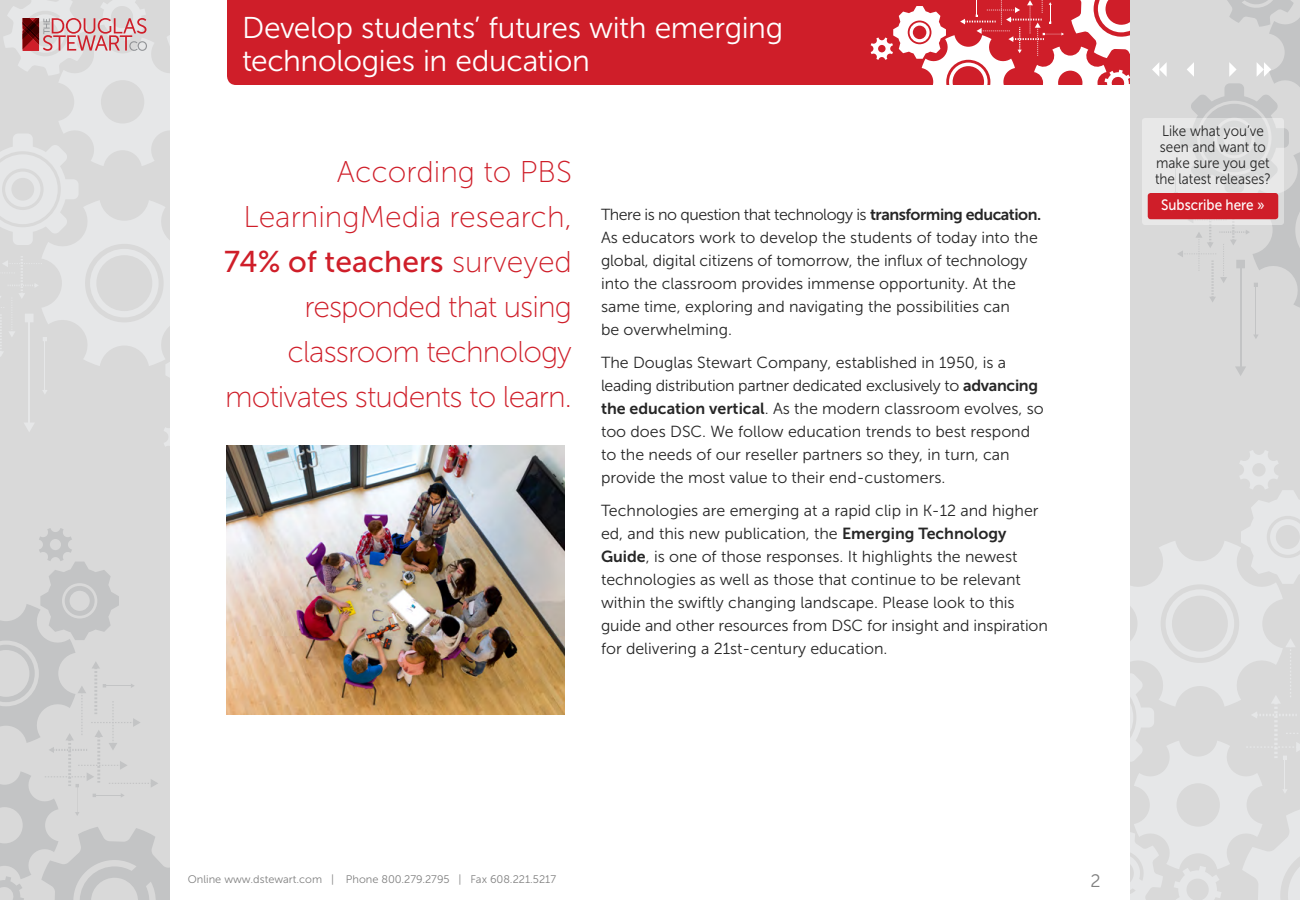
<style>
.page{position:relative;width:1300px;height:900px;background:#fff}
.page>*{position:absolute;margin:0;border:0;box-sizing:border-box;transform-origin:0 0}
.t1{font:30px/45px "Museo Sans 100";letter-spacing:-.03em;color:#cf1e29;text-align:right}
.t2{font:30px/33px "Museo Sans 300";letter-spacing:-.01em;color:#fff}
.t3{font:30px/45px "Museo Sans 100";color:#cf1e29;text-align:right}
.t4{font:30px "Museo Sans 500";color:#cf1e29}
.t5{font:18px "Museo Sans 300";color:#808080}
.t6{font:16px/23px "Museo Sans 300";color:#262626}
.t7{font:15px/16px "Museo Sans 300";color:#262626;text-align:center;scale:.9 1}
.t8{font:15px "Museo Sans 500";color:#fff;scale:.9 1}
.t9{font:11px "Museo Sans 300";color:#808080}
.s1{font-family:"Museo Sans 100"}
.s2{font-family:"Museo Sans 700"}
</style>
<div class="page">
<img style="left:226px;top:445px;width:339px;height:269px">
<div style="left:227px;top:0;width:644px;height:85px;background:#cf1e29"></div>
<svg style="left:871px;top:0;width:259px;height:85px"></svg>
<div style="left:0;top:0;width:170px;height:900px;background:#d9d9d9"></div>
<div style="left:1130px;top:0;width:170px;height:900px;background:#d9d9d9"></div>
<svg style="left:1130px;top:450px;width:170px;height:450px"></svg>
<svg style="left:0;top:528px;width:170px;height:372px"></svg>
<hr style="left:1240px;top:264px;width:1px;height:104px;background:#e6e7e8">
<svg style="left:1235px;top:366px;width:11px;height:10px"></svg>
<hr style="left:1256px;top:285px;width:1px;height:50px;background:#e6e7e8">
<svg style="left:0;top:0;width:170px;height:446px"></svg>
<svg style="left:1152px;top:0;width:148px;height:311px"></svg>
<div style="left:1142px;top:118px;width:142px;height:107px;background:linear-gradient(to right,#e7e8e8,#ddd);border-radius:3px"></div>
<div style="left:1148px;top:193px;width:130px;height:26px;background:#cf1e29;border-radius:3px"></div>
<h1 class="t2" style="left:242px;top:11px;width:543px">Develop students’ futures with emerging technologies in education</h1>
<h1 class="t3" style="left:244px;top:149px;width:330px">According to PBS<br>LearningMedia research,</h1>
<h1 class="t4" style="left:224px;top:245px;width:349px">74% of teachers <span class="s1">surveyed</span></h1>
<h1 class="t1" style="left:225px;top:284px;width:348px">responded that using classroom technology motivates students to learn.</h1>
<p class="t6" style="left:601px;top:203px;width:442px">There is no question that technology is <span class="s2">transforming education.<br></span>As educators work to develop the students of today into the global, digital citizens of tomorrow, the influx of technology into the classroom provides immense opportunity. At the same time, exploring and navigating the possibilities can<br>be overwhelming.</p>
<p class="t6" style="left:601px;top:351px;width:444px">The Douglas Stewart Company, established in 1950, is a leading distribution partner dedicated exclusively to <span class="s2">advancing the education vertical</span>. As the modern classroom evolves, so too does DSC. We follow education trends to best respond to the needs of our reseller partners so they, in turn, can provide the most value to their end-customers.</p>
<p class="t6" style="left:601px;top:499px;width:448px">Technologies are emerging at a rapid clip in K-12 and higher ed, and this new publication, the <span class="s2">Emerging Technology Guide</span>, is one of those responses. It highlights the newest technologies as well as those that continue to be relevant within the swiftly changing landscape. Please look to this guide and other resources from DSC for insight and inspiration for delivering a 21st-century education.</p>
<p class="t7" style="left:1155px;top:123px;width:130px">Like what you’ve seen and want to make sure you get the latest releases?</p>
<p class="t8" style="left:1161px;top:197px;width:117px">Subscribe here »</p>
<p class="t9" style="left:188px;top:874px;width:370px">Online www.dstewart.com | Phone 800.279.2795 | Fax 608.221.5217</p>
<p class="t5" style="left:1091px;top:871px;width:12px">2</p>
</div>
